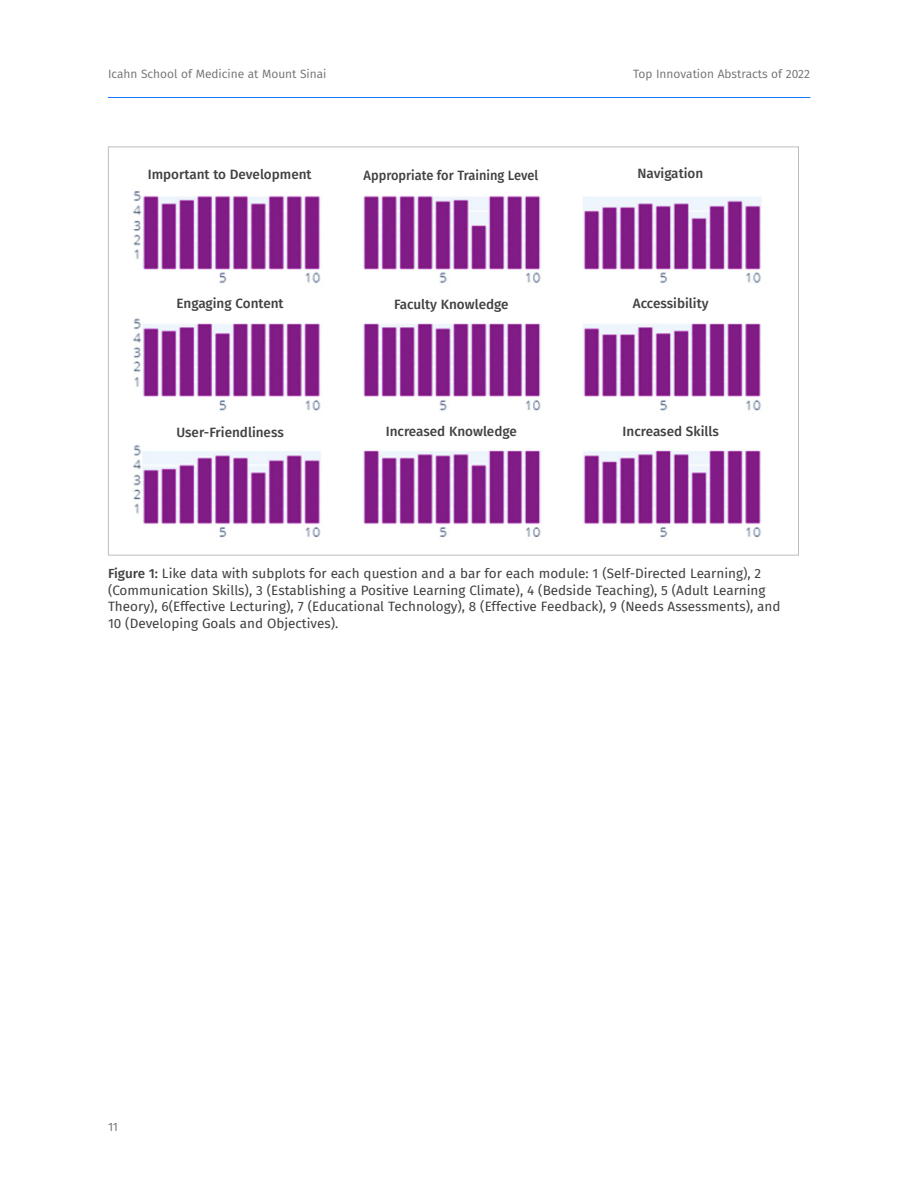
<style>
.page{position:relative;width:918px;height:1188px;background:#fff}
.page>*{position:absolute;margin:0;border:0;box-sizing:border-box;transform-origin:0 0}
.TOC_Header{font:500 13.5px "Fira Sans";color:#414042}
.TOC_Header-2{font:500 13.5px "Fira Sans";color:#414042;scale:.95 1}
.Body__Standard{font:13.2px/16.5px "Fira Sans";color:#414042}
.Body__Small_-_Sideba{font:12px "Fira Sans";color:#707071}
.s1{font-weight:500}
</style>
<div class="page">
<hr style="left:108px;top:97px;width:702px;height:1px;background:#1877f9">
<img style="left:133px;top:191px;width:629px;height:347px">
<p class="Body__Small_-_Sideba" style="left:108px;top:65px;width:220px">Icahn School of Medicine at Mount Sinai</p>
<p class="Body__Small_-_Sideba" style="left:633px;top:65px;width:178px">Top Innovation Abstracts of 2022</p>
<p class="TOC_Header" style="left:148px;top:163px;width:165px">Important to Development</p>
<p class="TOC_Header-2" style="left:364px;top:164px;width:185px">Appropriate for Training Level</p>
<p class="TOC_Header" style="left:638px;top:163px;width:67px">Navigation</p>
<p class="TOC_Header" style="left:177px;top:293px;width:109px">Engaging Content</p>
<p class="TOC_Header" style="left:394px;top:294px;width:116px">Faculty Knowledge</p>
<p class="TOC_Header" style="left:633px;top:292px;width:77px">Accessibility</p>
<p class="TOC_Header" style="left:176px;top:421px;width:109px">User-Friendliness</p>
<p class="TOC_Header" style="left:386px;top:421px;width:133px">Increased Knowledge</p>
<p class="TOC_Header" style="left:623px;top:420px;width:98px">Increased Skills</p>
<p class="Body__Standard" style="left:108px;top:565px;width:674px"><span class="s1">Figure 1:</span> Like data with subplots for each question and a bar for each module: 1 (Self-Directed Learning), 2 (Communication Skills), 3 (Establishing a Positive Learning Climate), 4 (Bedside Teaching), 5 (Adult Learning Theory), 6(Effective Lecturing), 7 (Educational Technology), 8 (Effective Feedback), 9 (Needs Assessments), and 10 (Developing Goals and Objectives).</p>
<p class="Body__Small_-_Sideba" style="left:108px;top:1118px;width:12px">11</p>
</div>
